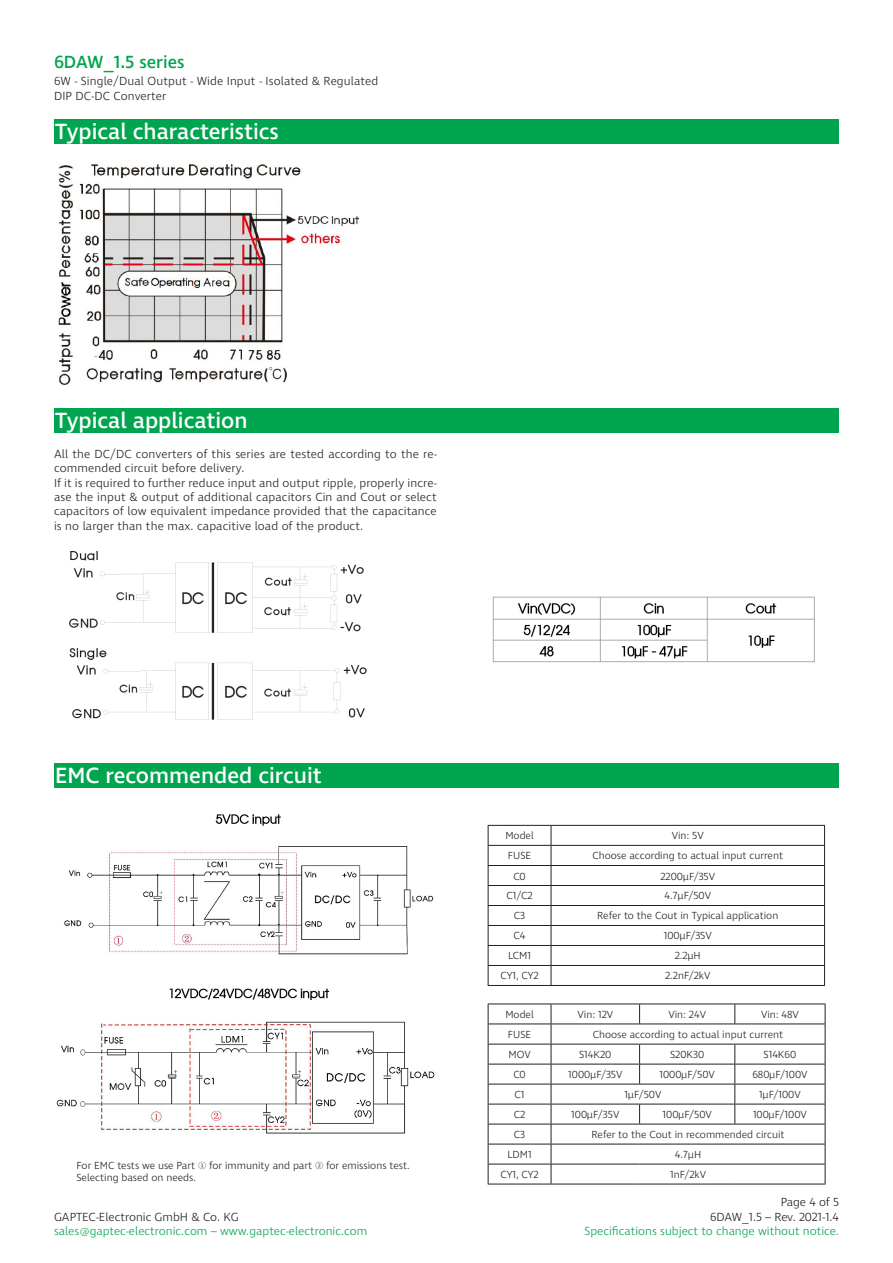
<style>
.page{position:relative;width:893px;height:1263px;background:#fff}
.page>*{position:absolute;margin:0;border:0;box-sizing:border-box;transform-origin:0 0}
.t1{font:500 22.5px "Ingra";color:#fff}
.t2{font:500 18px "Ingra";color:#00a54f}
.t3{font:300 12px/14.4px "Ingra";letter-spacing:.01em;color:#231f20}
.t4{font:300 12px "Ingra";color:#00a54f}
.t5{font:300 10.5px "Ingra";color:#231f20}
</style>
<div class="page">
<div style="left:54px;top:408px;width:785px;height:25px;background:#00a54f"></div>
<img style="left:69px;top:551px;width:745px;height:169px">
<div style="left:54px;top:119px;width:785px;height:25px;background:#00a54f"></div>
<img style="left:58px;top:164px;width:301px;height:221px">
<div style="left:54px;top:763px;width:785px;height:25px;background:#00a54f"></div>
<img style="left:56px;top:814px;width:379px;height:320px">
<hr style="left:488px;top:1003px;width:63px;height:1px;background:#231f20">
<hr style="left:551px;top:1003px;width:89px;height:1px;background:#231f20">
<hr style="left:640px;top:1003px;width:95px;height:1px;background:#231f20">
<svg style="left:639px;top:1004px;width:1px;height:19px"></svg>
<hr style="left:735px;top:1003px;width:90px;height:1px;background:#231f20">
<svg style="left:734px;top:1004px;width:1px;height:19px"></svg>
<hr style="left:488px;top:1023px;width:63px;height:1px;background:#231f20">
<hr style="left:551px;top:1023px;width:89px;height:1px;background:#231f20">
<hr style="left:640px;top:1023px;width:95px;height:1px;background:#231f20">
<hr style="left:735px;top:1023px;width:90px;height:1px;background:#231f20">
<hr style="left:488px;top:1044px;width:63px;height:1px;background:#231f20">
<hr style="left:551px;top:1044px;width:89px;height:1px;background:#231f20">
<hr style="left:640px;top:1044px;width:95px;height:1px;background:#231f20">
<hr style="left:735px;top:1044px;width:90px;height:1px;background:#231f20">
<hr style="left:488px;top:1064px;width:63px;height:1px;background:#231f20">
<hr style="left:551px;top:1064px;width:89px;height:1px;background:#231f20">
<hr style="left:640px;top:1064px;width:95px;height:1px;background:#231f20">
<svg style="left:639px;top:1044px;width:1px;height:40px"></svg>
<hr style="left:735px;top:1064px;width:90px;height:1px;background:#231f20">
<hr style="left:488px;top:1084px;width:63px;height:1px;background:#231f20">
<hr style="left:551px;top:1084px;width:89px;height:1px;background:#231f20">
<hr style="left:640px;top:1084px;width:95px;height:1px;background:#231f20">
<hr style="left:735px;top:1084px;width:90px;height:1px;background:#231f20">
<hr style="left:488px;top:1104px;width:63px;height:1px;background:#231f20">
<hr style="left:551px;top:1104px;width:89px;height:1px;background:#231f20">
<hr style="left:640px;top:1104px;width:95px;height:1px;background:#231f20">
<svg style="left:639px;top:1104px;width:1px;height:20px"></svg>
<hr style="left:735px;top:1104px;width:90px;height:1px;background:#231f20">
<svg style="left:734px;top:1044px;width:1px;height:80px"></svg>
<hr style="left:488px;top:1124px;width:63px;height:1px;background:#231f20">
<hr style="left:551px;top:1124px;width:89px;height:1px;background:#231f20">
<hr style="left:640px;top:1124px;width:95px;height:1px;background:#231f20">
<hr style="left:735px;top:1124px;width:90px;height:1px;background:#231f20">
<hr style="left:488px;top:1144px;width:63px;height:1px;background:#231f20">
<hr style="left:551px;top:1144px;width:89px;height:1px;background:#231f20">
<hr style="left:640px;top:1144px;width:95px;height:1px;background:#231f20">
<hr style="left:735px;top:1144px;width:90px;height:1px;background:#231f20">
<hr style="left:488px;top:1164px;width:63px;height:1px;background:#231f20">
<svg style="left:488px;top:1004px;width:1px;height:180px"></svg>
<hr style="left:551px;top:1164px;width:89px;height:1px;background:#231f20">
<svg style="left:551px;top:1004px;width:1px;height:180px"></svg>
<hr style="left:640px;top:1164px;width:95px;height:1px;background:#231f20">
<hr style="left:735px;top:1164px;width:90px;height:1px;background:#231f20">
<svg style="left:825px;top:1004px;width:1px;height:180px"></svg>
<hr style="left:488px;top:1184px;width:63px;height:1px;background:#231f20">
<hr style="left:551px;top:1184px;width:89px;height:1px;background:#231f20">
<hr style="left:640px;top:1184px;width:95px;height:1px;background:#231f20">
<hr style="left:735px;top:1184px;width:90px;height:1px;background:#231f20">
<hr style="left:488px;top:825px;width:63px;height:1px;background:#231f20">
<hr style="left:551px;top:825px;width:274px;height:1px;background:#231f20">
<hr style="left:488px;top:845px;width:63px;height:1px;background:#231f20">
<hr style="left:551px;top:845px;width:274px;height:1px;background:#231f20">
<hr style="left:488px;top:865px;width:63px;height:1px;background:#231f20">
<hr style="left:551px;top:865px;width:274px;height:1px;background:#231f20">
<hr style="left:488px;top:885px;width:63px;height:1px;background:#231f20">
<hr style="left:551px;top:885px;width:274px;height:1px;background:#231f20">
<hr style="left:488px;top:905px;width:63px;height:1px;background:#231f20">
<hr style="left:551px;top:905px;width:274px;height:1px;background:#231f20">
<hr style="left:488px;top:925px;width:63px;height:1px;background:#231f20">
<hr style="left:551px;top:925px;width:274px;height:1px;background:#231f20">
<hr style="left:488px;top:945px;width:63px;height:1px;background:#231f20">
<hr style="left:551px;top:945px;width:274px;height:1px;background:#231f20">
<hr style="left:488px;top:965px;width:63px;height:1px;background:#231f20">
<svg style="left:488px;top:826px;width:1px;height:159px"></svg>
<hr style="left:551px;top:965px;width:274px;height:1px;background:#231f20">
<svg style="left:551px;top:826px;width:1px;height:159px"></svg>
<svg style="left:824px;top:826px;width:1px;height:159px"></svg>
<hr style="left:488px;top:985px;width:63px;height:1px;background:#231f20">
<hr style="left:551px;top:985px;width:274px;height:1px;background:#231f20">
<h2 class="t2" style="left:54px;top:50px;width:132px">6DAW_1.5 series</h2>
<p class="t3" style="left:54px;top:75px;width:326px">6W - Single/Dual Output - Wide Input - Isolated &amp; Regulated<br>DIP DC-DC Converter</p>
<p class="t1" style="left:55px;top:117px;width:225px">Typical characteristics</p>
<p class="t1" style="left:55px;top:406px;width:194px">Typical application</p>
<p class="t3" style="left:54px;top:447px;width:384px">All the DC/DC converters of this series are tested according to the re&shy;commended circuit before delivery.</p>
<p class="t3" style="left:54px;top:476px;width:384px;text-align:justify">If it is required to further reduce input and output ripple, properly incre&shy;ase the input &amp; output of additional capacitors Cin and Cout or select capacitors of low equivalent impedance provided that the capacitance is no larger than the max. capacitive load of the product.</p>
<p class="t1" style="left:55px;top:762px;width:268px">EMC recommended circuit</p>
<p class="t5" style="left:77px;top:1159px;width:335px">For EMC tests we use Part ① for immunity and part ② for emissions test.</p>
<p class="t5" style="left:77px;top:1171px;width:121px">Selecting based on needs.</p>
<p class="t3" style="left:54px;top:1210px;width:186px">GAPTEC-Electronic GmbH &amp; Co. KG</p>
<p class="t4" style="left:54px;top:1223px;width:315px">sales@gaptec-electronic.com – www.gaptec-electronic.com</p>
<p class="t5" style="left:505px;top:829px;width:30px">Model</p>
<p class="t5" style="left:672px;top:829px;width:34px">Vin: 5V</p>
<p class="t5" style="left:508px;top:849px;width:25px">FUSE</p>
<p class="t5" style="left:592px;top:849px;width:192px">Choose according to actual input current</p>
<p class="t5" style="left:513px;top:869px;width:14px">C0</p>
<p class="t5" style="left:660px;top:869px;width:56px">2200µF/35V</p>
<p class="t5" style="left:507px;top:889px;width:27px">C1/C2</p>
<p class="t5" style="left:664px;top:889px;width:48px">4.7μF/50V</p>
<p class="t5" style="left:514px;top:909px;width:13px">C3</p>
<p class="t5" style="left:597px;top:909px;width:183px">Refer to the Cout in Typical application</p>
<p class="t5" style="left:514px;top:929px;width:13px">C4</p>
<p class="t5" style="left:664px;top:929px;width:50px">100μF/35V</p>
<p class="t5" style="left:508px;top:949px;width:25px">LCM1</p>
<p class="t5" style="left:675px;top:949px;width:28px">2.2µH</p>
<p class="t5" style="left:500px;top:969px;width:40px">CY1, CY2</p>
<p class="t5" style="left:665px;top:969px;width:47px">2.2nF/2kV</p>
<p class="t5" style="left:505px;top:1008px;width:30px">Model</p>
<p class="t5" style="left:577px;top:1008px;width:37px">Vin: 12V</p>
<p class="t5" style="left:668px;top:1008px;width:39px">Vin: 24V</p>
<p class="t5" style="left:761px;top:1008px;width:39px">Vin: 48V</p>
<p class="t5" style="left:508px;top:1028px;width:25px">FUSE</p>
<p class="t5" style="left:593px;top:1028px;width:192px">Choose according to actual input current</p>
<p class="t5" style="left:508px;top:1048px;width:24px">MOV</p>
<p class="t5" style="left:579px;top:1048px;width:34px">S14K20</p>
<p class="t5" style="left:670px;top:1048px;width:36px">S20K30</p>
<p class="t5" style="left:764px;top:1048px;width:34px">S14K60</p>
<p class="t5" style="left:513px;top:1068px;width:14px">C0</p>
<p class="t5" style="left:568px;top:1068px;width:56px">1000µF/35V</p>
<p class="t5" style="left:659px;top:1068px;width:57px">1000μF/50V</p>
<p class="t5" style="left:752px;top:1068px;width:57px">680μF/100V</p>
<p class="t5" style="left:515px;top:1088px;width:11px">C1</p>
<p class="t5" style="left:624px;top:1088px;width:38px">1μF/50V</p>
<p class="t5" style="left:759px;top:1088px;width:43px">1μF/100V</p>
<p class="t5" style="left:514px;top:1108px;width:13px">C2</p>
<p class="t5" style="left:571px;top:1108px;width:50px">100µF/35V</p>
<p class="t5" style="left:662px;top:1108px;width:51px">100μF/50V</p>
<p class="t5" style="left:753px;top:1108px;width:55px">100μF/100V</p>
<p class="t5" style="left:514px;top:1128px;width:13px">C3</p>
<p class="t5" style="left:591px;top:1128px;width:195px">Refer to the Cout in recommended circuit</p>
<p class="t5" style="left:507px;top:1148px;width:26px">LDM1</p>
<p class="t5" style="left:675px;top:1148px;width:28px">4.7µH</p>
<p class="t5" style="left:500px;top:1168px;width:40px">CY1, CY2</p>
<p class="t5" style="left:670px;top:1168px;width:38px">1nF/2kV</p>
<p class="t3" style="left:710px;top:1195px;width:130px;text-align:right">Page 4 of 5<br>6DAW_1.5 – Rev. 2021-1.4</p>
<p class="t4" style="left:585px;top:1223px;width:256px">Specifications subject to change without notice.</p>
</div>
